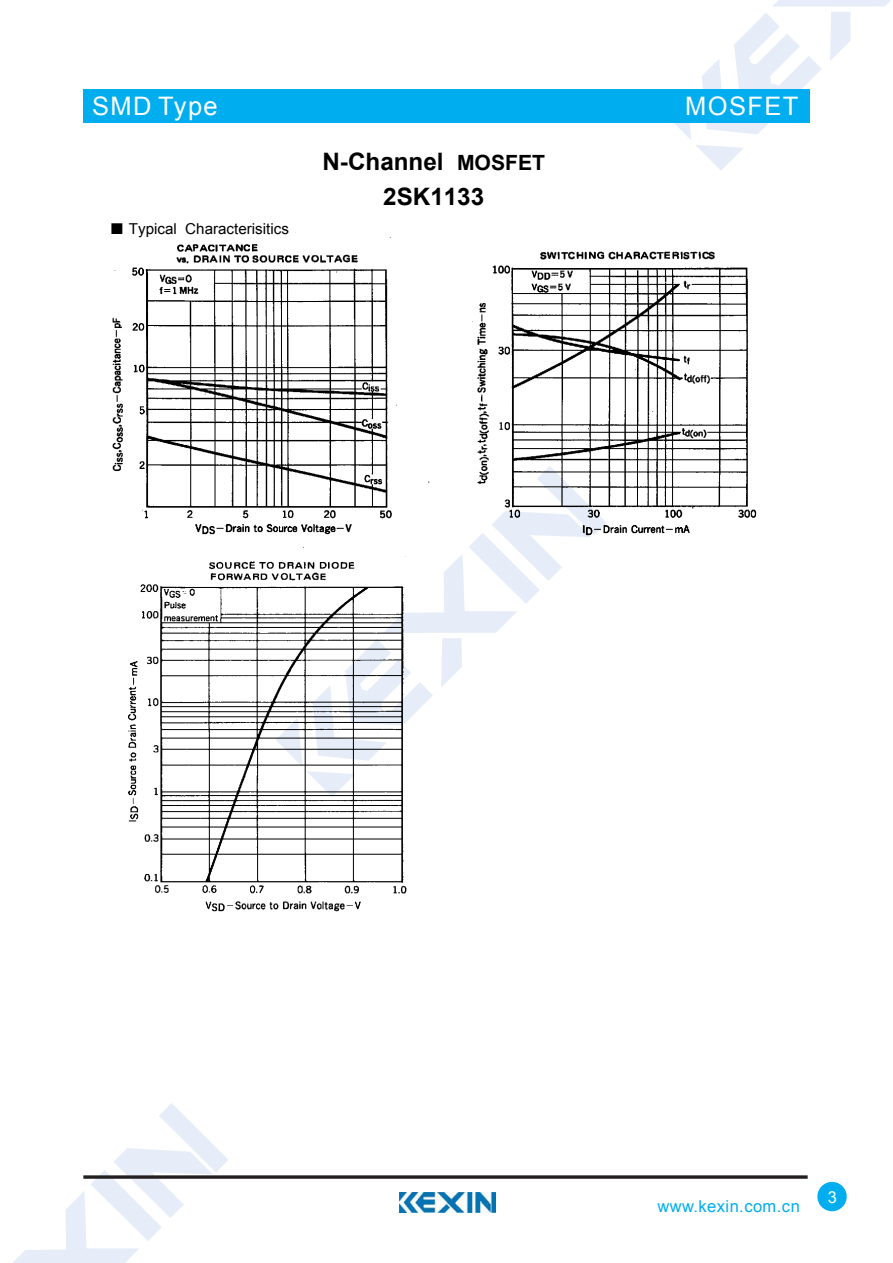
<style>
.page{position:relative;width:893px;height:1263px;background:#fff}
.page>*{position:absolute;margin:0;border:0;box-sizing:border-box;transform-origin:0 0}
.t1{font:25.5px "Arial";letter-spacing:.055em;color:#fff}
.t2{font:700 24px/35.8px "Arial";color:#000;text-align:center}
.t3{font:16.5px "Arial";letter-spacing:.025em;color:#00adef}
.t4{font:16.5px "Arial";color:#fff}
.t5{font:15px "Arial";color:#000}
.s1{font-family:"Sim Sun"}
.s2{font-size:21px}
</style>
<div class="page">
<svg style="left:674px;top:0;width:216px;height:170px"></svg>
<svg style="left:13px;top:1103px;width:215px;height:160px"></svg>
<div style="left:83px;top:89px;width:726px;height:34px;background:#00adef"></div>
<svg style="left:83px;top:1175px;width:725px;height:4px;background:#433f40"></svg>
<div style="left:817px;top:1182px;width:30px;height:29px;background:#00adef;border-radius:50%"></div>
<img style="left:400px;top:1193px;width:95px;height:20px">
<img style="left:112px;top:232px;width:645px;height:329px">
<img style="left:112px;top:551px;width:434px;height:361px">
<h1 class="t1" style="left:92px;top:89px;width:127px">SMD Type</h1>
<p class="t5" style="left:110px;top:219px;width:181px"><span class="s1">■</span> Typical Characterisitics</p>
<h2 class="t2" style="left:322px;top:144px;width:224px">N-Channel <span class="s2">MOSFET<br></span>2SK1133</h2>
<h1 class="t1" style="left:685px;top:89px;width:115px">MOSFET</h1>
<p class="t3" style="left:657px;top:1196px;width:144px">www.kexin.com.cn</p>
<p class="t4" style="left:828px;top:1186px;width:11px">3</p>
</div>
